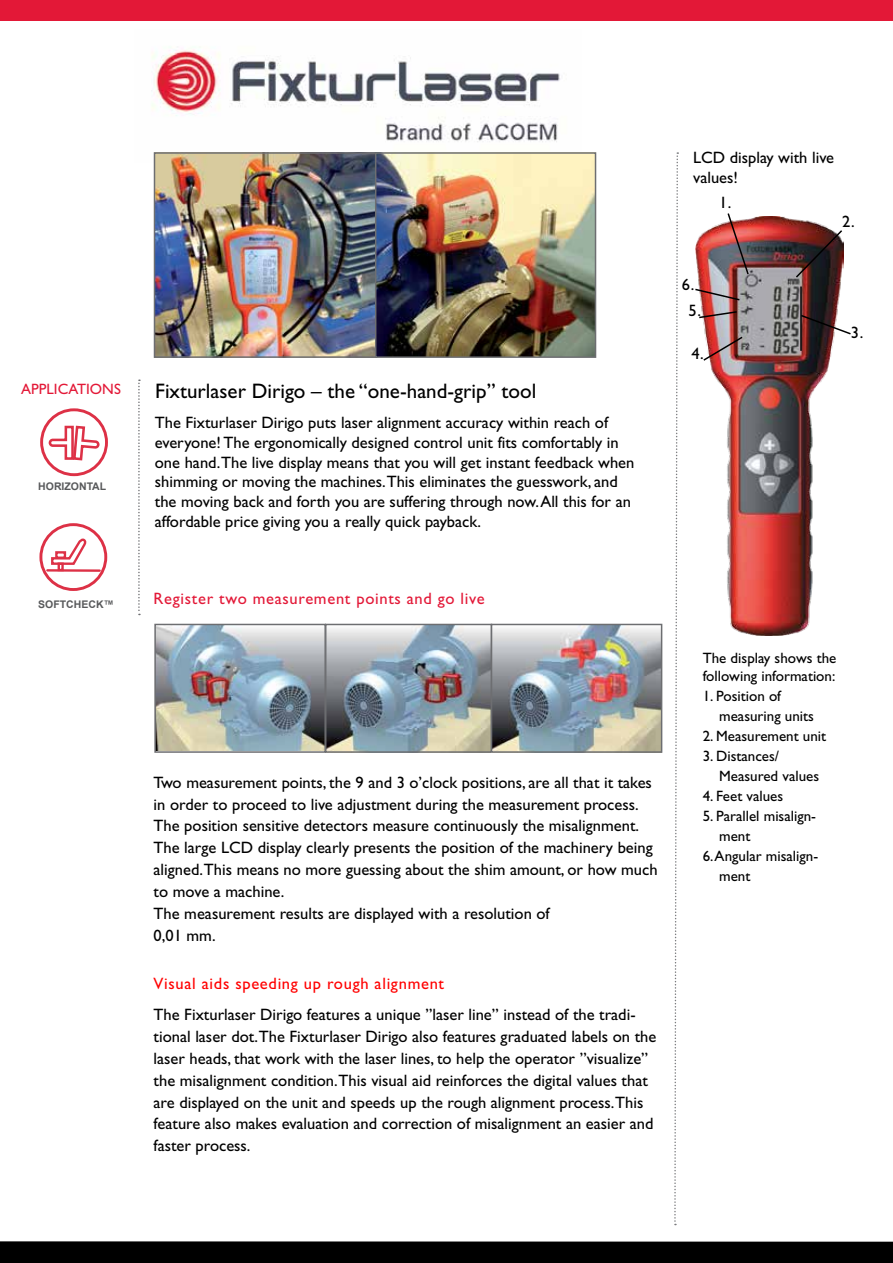
<style>
.page{position:relative;width:893px;height:1263px;background:#fff}
.page>*{position:absolute;margin:0;border:0;box-sizing:border-box;transform-origin:0 0}
.t1{font:21px "Gill Sans Std";color:#000}
.t2{font:16.5px/21.9px "Gill Sans Std";color:#000}
.t3{font:16.5px "Gill Sans Std";letter-spacing:.04em;color:#e31837}
.t4{font:16.5px "Gill Sans Std";letter-spacing:.04em;color:#f00}
.t5{font:15px/20px "Gill Sans Std";color:#000}
.t6{font:15px "Gill Sans Std";color:#e31837}
.t7{font:700 10.5px "Arial";color:#58595b}
</style>
<div class="page">
<svg style="left:674px;top:152px;width:5px;height:1073px"></svg>
<div style="left:0;top:0;width:893px;height:21px;background:#e31837"></div>
<div style="left:0;top:1241px;width:893px;height:22px;background:#000"></div>
<img style="left:152px;top:50px;width:408px;height:112px">
<img style="left:157px;top:155px;width:436px;height:200px">
<div style="left:154px;top:152px;width:223px;height:206px;border:2px solid #6d6e71"></div>
<div style="left:375px;top:152px;width:221px;height:206px;border:2px solid #6d6e71"></div>
<svg style="left:138px;top:379px;width:2px;height:236px"></svg>
<div style="left:39px;top:523px;width:68px;height:68px;border:3px solid #dd3146;border-radius:50%"></div>
<div style="left:58px;top:562px;width:6px;height:9px;border:2px solid #dd3146"></div>
<hr style="left:47px;top:569px;width:53px;height:3px;background:#dd3146">
<svg style="left:50px;top:536px;width:37px;height:30px"></svg>
<div style="left:40px;top:408px;width:68px;height:68px;border:3px solid #dd3146;border-radius:50%"></div>
<svg style="left:47px;top:424px;width:54px;height:38px"></svg>
<img style="left:695px;top:217px;width:146px;height:418px">
<svg style="left:726px;top:213px;width:24px;height:63px;background:#a0696b"></svg>
<svg style="left:695px;top:288px;width:46px;height:14px"></svg>
<svg style="left:697px;top:310px;width:41px;height:9px"></svg>
<svg style="left:702px;top:335px;width:42px;height:27px"></svg>
<svg style="left:799px;top:314px;width:52px;height:22px"></svg>
<svg style="left:794px;top:229px;width:50px;height:50px;background:#4c2c2b"></svg>
<hr style="left:800px;top:286px;width:2px;height:65px;background:#000">
<img style="left:157px;top:627px;width:502px;height:123px">
<div style="left:325px;top:624px;width:167px;height:129px;border:2px solid #6d6e71"></div>
<div style="left:491px;top:624px;width:171px;height:129px;border:2px solid #6d6e71"></div>
<div style="left:154px;top:624px;width:172px;height:129px;border:2px solid #6d6e71"></div>
<p class="t6" style="left:21px;top:381px;width:101px">APPLICATIONS</p>
<p class="t7" style="left:38px;top:480px;width:70px">HORIZONTAL</p>
<p class="t7" style="left:38px;top:598px;width:77px">SOFTCHECK™</p>
<p class="t1" style="left:155px;top:379px;width:383px">Fixturlaser Dirigo – the “one-hand-grip” tool</p>
<p class="t2" style="left:155px;top:413px;width:481px;line-height:19.8px">The Fixturlaser Dirigo puts laser alignment accuracy within reach of everyone! The ergonomically designed control unit fits comfortably in one hand.The live display means that you will get instant feedback when shimming or moving the machines.This eliminates the guesswork, and the moving back and forth you are suffering through now. All this for an affordable price giving you a really quick payback.</p>
<p class="t3" style="left:154px;top:588px;width:333px">Register two measurement points and go live</p>
<p class="t2" style="left:154px;top:771px;width:505px">Two measurement points, the 9 and 3 o’clock positions, are all that it takes in order to proceed to live adjustment during the measurement process.<br>The position sensitive detectors measure continuously the misalignment.<br>The large LCD display clearly presents the position of the machinery being aligned.This means no more guessing about the shim amount, or how much to move a machine.<br>The measurement results are displayed with a resolution of<br>0,01 mm.</p>
<p class="t4" style="left:154px;top:974px;width:292px">Visual aids speeding up rough alignment</p>
<p class="t2" style="left:154px;top:1003px;width:504px">The Fixturlaser Dirigo features a unique ”laser line” instead of the tradi&shy;tional laser dot.The Fixturlaser Dirigo also features graduated labels on the laser heads, that work with the laser lines, to help the operator ”visualize” the misalignment condition.This visual aid reinforces the digital values that are displayed on the unit and speeds up the rough alignment process.This feature also makes evaluation and correction of misalignment an easier and faster process.</p>
<p class="t2" style="left:693px;top:148px;width:143px;line-height:19.8px">LCD display with live values!</p>
<p class="t2" style="left:719px;top:191px;width:14px">1.</p>
<p class="t2" style="left:682px;top:273px;width:14px">6.</p>
<p class="t2" style="left:688px;top:300px;width:14px">5.</p>
<p class="t2" style="left:691px;top:343px;width:14px">4.</p>
<p class="t2" style="left:842px;top:211px;width:14px">2.</p>
<p class="t2" style="left:851px;top:321px;width:14px">3.</p>
<p class="t5" style="left:703px;top:649px;width:135px;line-height:18px">The display shows the following information:</p>
<p class="t5" style="left:719px;top:686px;width:96px;text-indent:-16px">1. Position of measuring units</p>
<p class="t5" style="left:703px;top:726px;width:125px">2. Measurement unit</p>
<p class="t5" style="left:719px;top:746px;width:101px;text-indent:-16px">3. Distances/<br>Measured values</p>
<p class="t5" style="left:703px;top:786px;width:82px">4. Feet values</p>
<p class="t5" style="left:719px;top:806px;width:98px;text-indent:-16px">5. Parallel misalign&shy;ment</p>
<p class="t5" style="left:719px;top:846px;width:101px;text-indent:-16px">6. Angular misalign&shy;ment</p>
</div>
